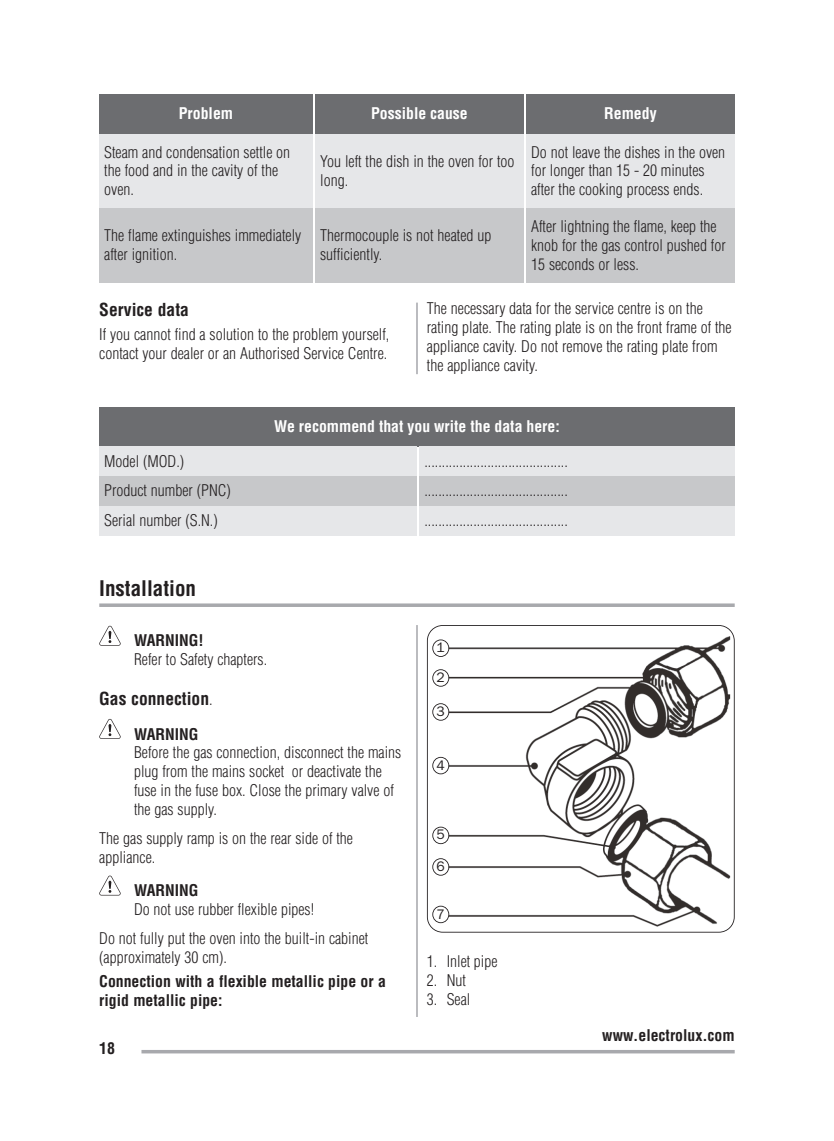
<style>
.page{position:relative;width:834px;height:1141px;background:#fff}
.page>*{position:absolute;margin:0;border:0;box-sizing:border-box;transform-origin:0 0}
.t1{font:700 condensed 21px "Helvetica";color:#231f20}
.t2{font:700 condensed 17.5px "Helvetica";color:#231f20}
.t3{font:300 condensed 15.75px/18.9px "Helvetica";color:#231f20}
.t4{font:700 condensed 15.75px/18.9px "Helvetica";color:#231f20}
.t5{font:700 condensed 15.75px "Helvetica";color:#fff}
.t6{font:13.83px/29.8px "Franklin Gothic";color:#231f20}
.s1{font-weight:300;font-size:15.75px}
</style>
<div class="page">
<hr style="left:416px;top:303px;width:2px;height:71px;background:#b2b3b7">
<hr style="left:141px;top:1050px;width:593px;height:3px;background:#a8a9ad">
<div style="left:526px;top:94px;width:208px;height:40px;background:#6c6d70"></div>
<div style="left:315px;top:94px;width:208px;height:40px;background:#6c6d70"></div>
<div style="left:99px;top:94px;width:214px;height:40px;background:#6c6d70"></div>
<div style="left:99px;top:134px;width:214px;height:74px;background:#e6e7e9"></div>
<div style="left:315px;top:134px;width:208px;height:74px;background:#e6e7e9"></div>
<div style="left:526px;top:134px;width:208px;height:74px;background:#e6e7e9"></div>
<div style="left:99px;top:208px;width:214px;height:75px;background:#c7c8ca"></div>
<div style="left:315px;top:208px;width:208px;height:75px;background:#c7c8ca"></div>
<div style="left:526px;top:208px;width:208px;height:75px;background:#c7c8ca"></div>
<div style="left:99px;top:407px;width:635px;height:39px;background:#6c6d70"></div>
<div style="left:99px;top:446px;width:318px;height:30px;background:#e6e7e9"></div>
<div style="left:419px;top:446px;width:315px;height:30px;background:#e6e7e9"></div>
<div style="left:99px;top:476px;width:318px;height:30px;background:#c7c8ca"></div>
<div style="left:419px;top:476px;width:315px;height:30px;background:#c7c8ca"></div>
<div style="left:99px;top:506px;width:318px;height:30px;background:#e6e7e9"></div>
<div style="left:419px;top:506px;width:315px;height:30px;background:#e6e7e9"></div>
<svg style="left:99px;top:626px;width:22px;height:20px"></svg>
<svg style="left:99px;top:719px;width:22px;height:20px"></svg>
<svg style="left:100px;top:875px;width:20px;height:21px"></svg>
<svg style="left:99px;top:876px;width:22px;height:19px"></svg>
<hr style="left:416px;top:625px;width:2px;height:392px;background:#b2b3b7">
<svg style="left:99px;top:603px;width:635px;height:4px;background:#b2b3b6"></svg>
<img style="left:428px;top:625px;width:305px;height:307px;border-radius:15px">
<div style="left:427px;top:625px;width:307px;height:308px;border:2px solid #231f20;border-radius:16px"></div>
<div style="left:432px;top:640px;width:16px;height:16px;background:#fff;border-radius:50%"></div>
<div style="left:432px;top:639px;width:17px;height:18px;border:2px solid #231f20;border-radius:50%"></div>
<div style="left:432px;top:670px;width:16px;height:16px;background:#fff;border-radius:50%"></div>
<div style="left:432px;top:669px;width:17px;height:18px;border:2px solid #231f20;border-radius:50%"></div>
<div style="left:432px;top:704px;width:16px;height:16px;background:#fff;border-radius:50%"></div>
<div style="left:432px;top:703px;width:17px;height:18px;border:2px solid #231f20;border-radius:50%"></div>
<div style="left:432px;top:757px;width:16px;height:17px;background:#fff;border-radius:50%"></div>
<div style="left:432px;top:757px;width:17px;height:17px;border:2px solid #231f20;border-radius:50%"></div>
<div style="left:432px;top:827px;width:16px;height:17px;background:#fff;border-radius:50%"></div>
<div style="left:432px;top:827px;width:17px;height:17px;border:2px solid #231f20;border-radius:50%"></div>
<div style="left:432px;top:906px;width:16px;height:17px;background:#fff;border-radius:50%"></div>
<div style="left:432px;top:906px;width:17px;height:17px;border:2px solid #231f20;border-radius:50%"></div>
<div style="left:432px;top:859px;width:16px;height:16px;background:#fff;border-radius:50%"></div>
<div style="left:432px;top:858px;width:17px;height:18px;border:2px solid #231f20;border-radius:50%"></div>
<p class="t5" style="left:179px;top:108px;width:56px">Problem</p>
<p class="t5" style="left:371px;top:108px;width:98px">Possible cause</p>
<p class="t5" style="left:604px;top:108px;width:54px">Remedy</p>
<p class="t3" style="left:104px;top:144px;width:187px">Steam and condensation settle on the food and in the cavity of the oven.</p>
<p class="t3" style="left:320px;top:153px;width:196px">You left the dish in the oven for too long.</p>
<p class="t3" style="left:531px;top:144px;width:195px">Do not leave the dishes in the oven for longer than 15 - 20 minutes after the cooking process ends.</p>
<p class="t3" style="left:104px;top:228px;width:198px">The flame extinguishes immediately after ignition.</p>
<p class="t3" style="left:320px;top:228px;width:173px">Thermocouple is not heated up sufficiently.</p>
<p class="t3" style="left:531px;top:218px;width:196px">After lightning the flame, keep the knob for the gas control pushed for<br>15 seconds or less.</p>
<p class="t2" style="left:99px;top:303px;width:91px">Service data</p>
<p class="t3" style="left:99px;top:327px;width:291px">If you cannot find a solution to the problem yourself, contact your dealer or an Authorised Service Centre.</p>
<p class="t3" style="left:427px;top:301px;width:306px">The necessary data for the service centre is on the rating plate. The rating plate is on the front frame of the appliance cavity. Do not remove the rating plate from the appliance cavity.</p>
<p class="t5" style="left:274px;top:420px;width:287px">We recommend that you write the data here:</p>
<p class="t3" style="left:104px;top:453px;width:81px">Model (MOD.)</p>
<p class="t3" style="left:424px;top:453px;width:145px">.........................................</p>
<p class="t3" style="left:104px;top:483px;width:128px">Product number (PNC)</p>
<p class="t3" style="left:424px;top:483px;width:145px">.........................................</p>
<p class="t3" style="left:104px;top:512px;width:115px">Serial number (S.N.)</p>
<p class="t3" style="left:424px;top:512px;width:145px">.........................................</p>
<h1 class="t1" style="left:99px;top:580px;width:98px">Installation</h1>
<p class="t4" style="left:134px;top:633px;width:71px">WARNING!</p>
<p class="t3" style="left:134px;top:651px;width:135px">Refer to Safety chapters.</p>
<p class="t2" style="left:99px;top:692px;width:115px">Gas connection<span class="s1">.</span></p>
<p class="t4" style="left:134px;top:726px;width:66px">WARNING</p>
<p class="t3" style="left:134px;top:745px;width:269px">Before the gas connection, disconnect the mains plug from the mains socket or deactivate the fuse in the fuse box. Close the primary valve of the gas supply.</p>
<p class="t3" style="left:99px;top:830px;width:255px">The gas supply ramp is on the rear side of the appliance.</p>
<p class="t4" style="left:134px;top:882px;width:66px">WARNING</p>
<p class="t3" style="left:99px;top:896px;width:270px;line-height:28.9px;text-indent:35px">Do not use rubber flexible pipes!<br>Do not fully put the oven into the built-in cabinet</p>
<p class="t3" style="left:99px;top:949px;width:129px">(approximately 30 cm).</p>
<p class="t4" style="left:99px;top:973px;width:288px">Connection with a flexible metallic pipe or a rigid metallic pipe:</p>
<p class="t4" style="left:99px;top:1040px;width:17px">18</p>
<p class="t6" style="left:436px;top:634px;width:10px">1<br>2</p>
<p class="t6" style="left:436px;top:698px;width:10px">3</p>
<p class="t6" style="left:436px;top:751px;width:10px">4</p>
<p class="t6" style="left:436px;top:821px;width:10px">5</p>
<p class="t6" style="left:436px;top:853px;width:10px">6</p>
<p class="t6" style="left:436px;top:900px;width:10px">7</p>
<p class="t3" style="left:427px;top:954px;width:72px">1. Inlet pipe</p>
<p class="t3" style="left:427px;top:972px;width:41px">2. Nut</p>
<p class="t3" style="left:427px;top:991px;width:45px">3. Seal</p>
<p class="t4" style="left:602px;top:1027px;width:134px">www.electrolux.com</p>
</div>
